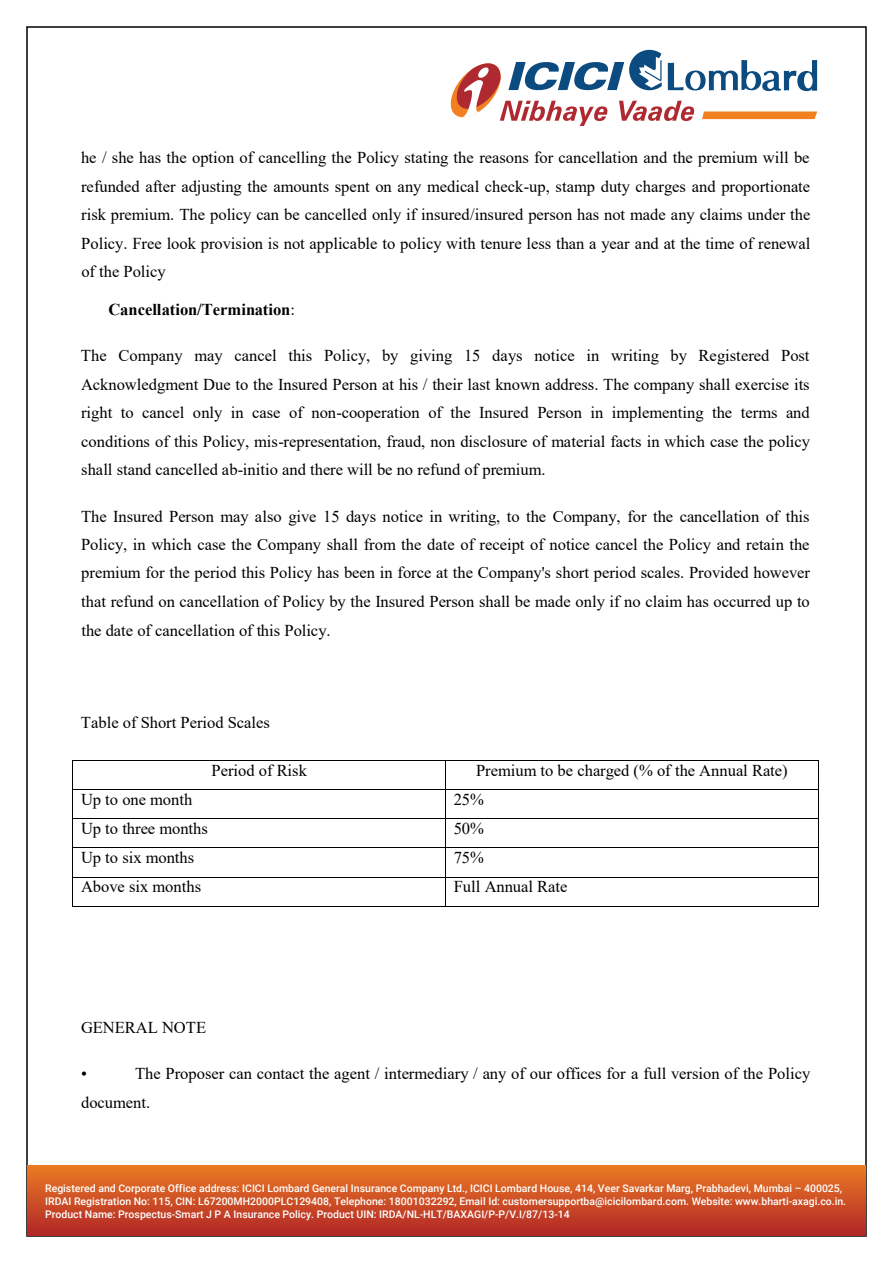
<style>
.page{position:relative;width:893px;height:1263px;background:#fff}
.page>*{position:absolute;margin:0;border:0;box-sizing:border-box;transform-origin:0 0}
.t1{font:16.5px/28.5px "Times New Roman";color:#000;text-align:justify}
.t2{font:700 16.5px "Times New Roman";color:#000}
.t3{font:500 10.5px/12.6px "Roboto";color:#fff}
.s1{font-weight:400}
</style>
<div class="page">
<hr style="left:73px;top:760px;width:372px;height:1px;background:#000">
<hr style="left:446px;top:760px;width:372px;height:1px;background:#000">
<hr style="left:73px;top:789px;width:372px;height:1px;background:#000">
<hr style="left:446px;top:789px;width:372px;height:1px;background:#000">
<hr style="left:73px;top:818px;width:372px;height:1px;background:#000">
<hr style="left:446px;top:818px;width:372px;height:1px;background:#000">
<hr style="left:73px;top:848px;width:372px;height:1px;background:#000">
<hr style="left:446px;top:848px;width:372px;height:1px;background:#000">
<hr style="left:73px;top:877px;width:372px;height:1px;background:#000">
<hr style="left:446px;top:877px;width:372px;height:1px;background:#000">
<hr style="left:73px;top:906px;width:372px;height:1px;background:#000">
<svg style="left:445px;top:760px;width:1px;height:147px"></svg>
<hr style="left:446px;top:906px;width:372px;height:1px;background:#000">
<svg style="left:818px;top:760px;width:1px;height:147px"></svg>
<svg style="left:450px;top:50px;width:367px;height:76px"></svg>
<div style="left:27px;top:1166px;width:839px;height:70px;background:linear-gradient(to bottom,#ea7a23,#b22627)"></div>
<p class="t1" style="left:81px;top:143px;width:731px">he / she has the option of cancelling the Policy stating the reasons for cancellation and the premium will be refunded after adjusting the amounts spent on any medical check-up, stamp duty charges and proportionate risk premium. The policy can be cancelled only if insured/insured person has not made any claims under the Policy. Free look provision is not applicable to policy with tenure less than a year and at the time of renewal of the Policy</p>
<p class="t2" style="left:108px;top:297px;width:188px">Cancellation/Termination<span class="s1">:</span></p>
<p class="t1" style="left:81px;top:341px;width:731px">The Company may cancel this Policy, by giving 15 days notice in writing by Registered Post Acknowledgment Due to the Insured Person at his / their last known address. The company shall exercise its right to cancel only in case of non-cooperation of the Insured Person in implementing the terms and conditions of this Policy, mis-representation, fraud, non disclosure of material facts in which case the policy shall stand cancelled ab-initio and there will be no refund of premium.</p>
<p class="t1" style="left:81px;top:501px;width:731px">The Insured Person may also give 15 days notice in writing, to the Company, for the cancellation of this Policy, in which case the Company shall from the date of receipt of notice cancel the Policy and retain the premium for the period this Policy has been in force at the Company's short period scales. Provided however that refund on cancellation of Policy by the Insured Person shall be made only if no claim has occurred up to the date of cancellation of this Policy.</p>
<p class="t1" style="left:81px;top:708px;width:190px">Table of Short Period Scales</p>
<p class="t1" style="left:212px;top:755px;width:97px">Period of Risk</p>
<p class="t1" style="left:476px;top:755px;width:313px">Premium to be charged (% of the Annual Rate)</p>
<p class="t1" style="left:81px;top:784px;width:113px">Up to one month</p>
<p class="t1" style="left:454px;top:784px;width:32px">25%</p>
<p class="t1" style="left:81px;top:814px;width:129px">Up to three months</p>
<p class="t1" style="left:454px;top:814px;width:32px">50%</p>
<p class="t1" style="left:81px;top:843px;width:115px">Up to six months</p>
<p class="t1" style="left:454px;top:843px;width:32px">75%</p>
<p class="t1" style="left:81px;top:872px;width:122px">Above six months</p>
<p class="t1" style="left:454px;top:872px;width:115px">Full Annual Rate</p>
<p class="t1" style="left:81px;top:1012px;width:127px">GENERAL NOTE</p>
<p class="t1" style="left:81px;top:1059px;width:7px">•</p>
<p class="t1" style="left:81px;top:1059px;width:731px;text-indent:54px">The Proposer can contact the agent / intermediary / any of our offices for a full version of the Policy document.</p>
<p class="t3" style="left:45px;top:1182px;width:803px">Registered and Corporate Office address: ICICI Lombard General Insurance Company Ltd., ICICI Lombard House, 414, Veer Savarkar Marg, Prabhadevi, Mumbai – 400025,<br>IRDAI Registration No: 115, CIN: L67200MH2000PLC129408, Telephone: 18001032292, Email Id: customersupportba@icicilombard.com. Website: www.bharti-axagi.co.in.<br>Product Name: Prospectus-Smart J P A Insurance Policy. Product UIN: IRDA/NL-HLT/BAXAGI/P-P/V.I/87/13-14</p>
</div>
